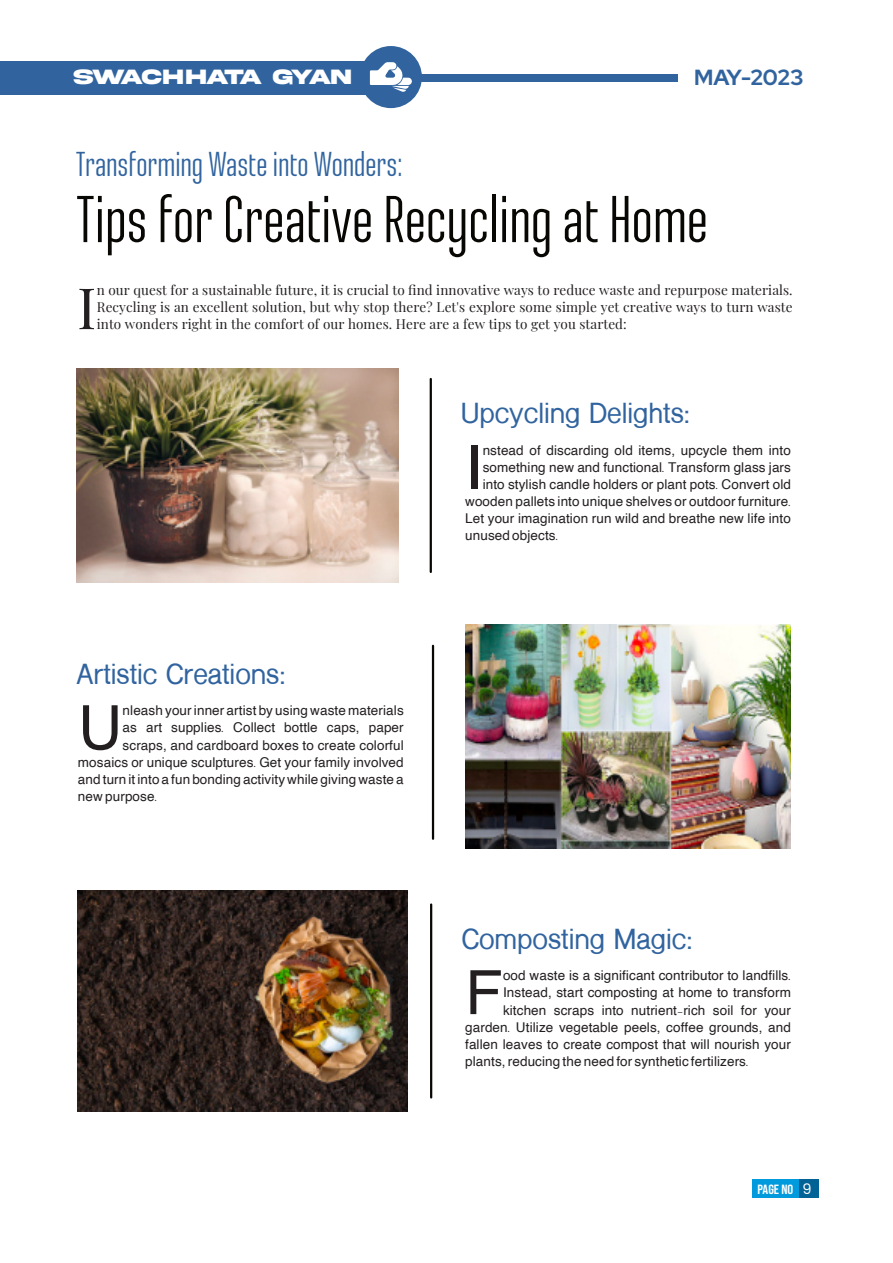
<style>
.page{position:relative;width:893px;height:1263px;background:#fff}
.page>*{position:absolute;margin:0;border:0;box-sizing:border-box;transform-origin:0 0}
.t1{font:66px "Ristretto Pro";color:#080704}
.t2{font:61.2px "Helvetica";color:#231f20}
.t3{font:57.15px "Playfair Display";color:#231f20}
.t4{font:34.5px "Ristretto Pro";color:#31649f}
.t5{font:700 27px "Shree Dev 0714";color:#31649f}
.t6{font:700 21.9px "Akira Expanded Super";letter-spacing:-.08em;color:#fff}
.t7{font:800 21.9px "Red Hat Display";color:#31649f}
.t8{font:13.5px "Helvetica";letter-spacing:.01em;color:#231f20}
.t9{font:13.5px/17.1px "Playfair Display";letter-spacing:.01em;color:#231f20;text-align:justify}
.t10{font:13.35px "Bebas Neue";color:#fff;scale:1.08 1}
.s1{font-family:"Sana"}
.s2{font-family:"Poppins";font-size:14.55px}
</style>
<div class="page">
<div style="left:798px;top:1179px;width:20px;height:19px;background:#006295"></div>
<div style="left:752px;top:1179px;width:46px;height:19px;background:#009add"></div>
<hr style="left:430px;top:379px;width:2px;height:193px;background:#080704">
<hr style="left:430px;top:904px;width:2px;height:193px;background:#080704">
<hr style="left:432px;top:646px;width:2px;height:193px;background:#080704">
<img style="left:77px;top:368px;width:322px;height:215px">
<img style="left:465px;top:625px;width:326px;height:223px">
<img style="left:78px;top:891px;width:330px;height:220px">
<div style="left:0;top:61px;width:376px;height:33px;background:#31649f"></div>
<div style="left:360px;top:46px;width:62px;height:62px;background:#31649f;border-radius:50%"></div>
<div style="left:383px;top:74px;width:295px;height:8px;background:#31649f"></div>
<svg style="left:370px;top:62px;width:42px;height:30px"></svg>
<h3 class="t6" style="left:73px;top:69px;width:280px">SWACH Hata GYAN</h3>
<h3 class="t7" style="left:694px;top:63px;width:111px">MAY-2023</h3>
<h3 class="t4" style="left:76px;top:150px;width:328px">Transforming Waste into Wonders:</h3>
<h1 class="t1" style="left:76px;top:193px;width:634px">Tips for Creative Recycling at Home</h1>
<h3 class="t3" style="left:77px;top:267px;width:21px">I</h3>
<p class="t9" style="left:97px;top:281px;width:697px">n our quest for a sustainable future, it is crucial to find innovative ways to reduce waste and repurpose materials.<br>Recycling is an excellent solution, but why stop there? Let's explore some simple yet creative ways to turn waste into wonders right in the comfort of our homes. Here are a few tips to get you started:</p>
<h3 class="t5" style="left:461px;top:397px;width:230px">Upcycling Delights:</h3>
<h3 class="t5" style="left:77px;top:657px;width:211px">Artistic Creations:</h3>
<h2 class="t2" style="left:78px;top:703px;width:46px">U</h2>
<p class="t8" style="left:123px;top:705px;width:283px">nleash your inner artist by using waste materials</p>
<p class="t8" style="left:123px;top:722px;width:283px">as art supplies<span class="s1">.</span> Collect bottle caps, paper</p>
<p class="t8" style="left:123px;top:739px;width:283px">scraps, and cardboard boxes to create colorful</p>
<p class="t8" style="left:78px;top:756px;width:327px">mosaics or unique sculptures<span class="s1">.</span> Get your family involved</p>
<p class="t8" style="left:78px;top:773px;width:327px">and turn it into a fun bonding activity while giving waste a</p>
<p class="t8" style="left:78px;top:791px;width:81px">new purpose<span class="s1">.</span></p>
<h2 class="t2" style="left:465px;top:443px;width:18px">I</h2>
<p class="t8" style="left:483px;top:445px;width:310px">nstead of discarding old items, upcycle them into</p>
<p class="t8" style="left:483px;top:462px;width:310px">something new and functional<span class="s1">.</span> Transform glass jars</p>
<p class="t8" style="left:483px;top:479px;width:310px">into stylish candle holders or plant pots<span class="s1">.</span> Convert old</p>
<p class="t8" style="left:465px;top:496px;width:327px">wooden pallets into unique shelves or outdoor furniture<span class="s1">.</span></p>
<p class="t8" style="left:465px;top:513px;width:327px">Let your imagination run wild and breathe new life into</p>
<p class="t8" style="left:465px;top:530px;width:95px">unused objects<span class="s1">.</span></p>
<h3 class="t5" style="left:462px;top:922px;width:232px">Composting Magic:</h3>
<h2 class="t2" style="left:465px;top:968px;width:39px">F</h2>
<p class="t8" style="left:503px;top:970px;width:289px">ood waste is a significant contributor to landfills<span class="s1">.</span></p>
<p class="t8" style="left:503px;top:987px;width:289px">Instead, start composting at home to transform</p>
<p class="t8" style="left:503px;top:1004px;width:289px">kitchen scraps into nutrient<span class="s1">-</span>rich soil for your</p>
<p class="t8" style="left:465px;top:1021px;width:327px">garden<span class="s1">.</span> Utilize vegetable peels, coffee grounds, and</p>
<p class="t8" style="left:465px;top:1038px;width:327px">fallen leaves to create compost that will nourish your</p>
<p class="t8" style="left:465px;top:1056px;width:285px">plants, reducing the need for synthetic fertilizers<span class="s1">.</span></p>
<p class="t10" style="left:758px;top:1181px;width:51px">PAGE NO <span class="s2">9</span></p>
</div>
